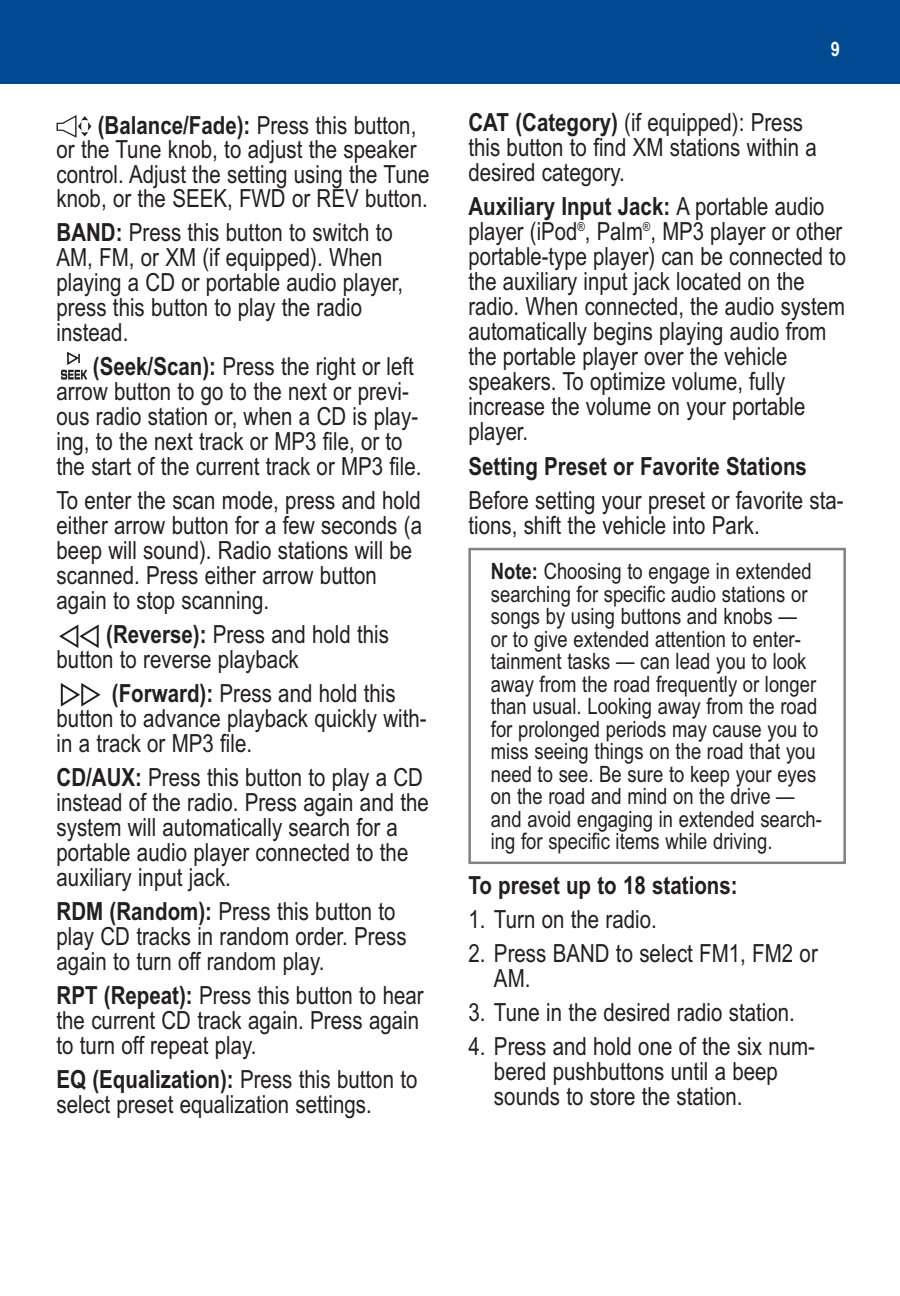
<style>
.page{position:relative;width:900px;height:1296px;background:#fff}
.page>*{position:absolute;margin:0;border:0;box-sizing:border-box;transform-origin:0 0}
.t1{font:25px/25px "Arial Narrow";color:#231f20}
.t2{font:700 25px "Arial Narrow";color:#231f20}
.t3{font:22.5px/22.5px "Arial Narrow";color:#231f20}
.t4{font:700 20px "Arial Narrow";color:#fff}
.s1{font-weight:700}
</style>
<div class="page">
<div style="left:0;top:0;width:899px;height:83px;background:#014a91"></div>
<svg style="left:60px;top:683px;width:41px;height:23px"></svg>
<svg style="left:59px;top:624px;width:40px;height:24px"></svg>
<svg style="left:61px;top:352px;width:26px;height:28px"></svg>
<svg style="left:57px;top:115px;width:34px;height:23px"></svg>
<div style="left:468px;top:548px;width:377px;height:316px;border:2px solid #808285"></div>
<p class="t1" style="left:56px;top:113px;width:374px;text-indent:41px"><span class="s1">(Balance/Fade):</span> Press this button, or the Tune knob, to adjust the speaker control. Adjust the setting using the Tune knob, or the SEEK, FWD or REV button.</p>
<p class="t1" style="left:57px;top:220px;width:348px"><span class="s1">BAND:</span> Press this button to switch to<br>AM, FM, or XM (if equipped). When playing a CD or portable audio player, press this button to play the radio instead.</p>
<p class="t1" style="left:56px;top:354px;width:366px;text-indent:36px"><span class="s1">(Seek/Scan):</span> Press the right or left arrow button to go to the next or previ&shy;ous radio station or, when a CD is play&shy;ing, to the next track or MP3 file, or to the start of the current track or MP3 file.</p>
<p class="t1" style="left:56px;top:488px;width:367px">To enter the scan mode, press and hold either arrow button for a few seconds (a beep will sound). Radio stations will be scanned. Press either arrow button again to stop scanning.</p>
<p class="t1" style="left:57px;top:622px;width:334px;text-indent:50px"><span class="s1">(Reverse):</span> Press and hold this button to reverse playback</p>
<p class="t1" style="left:56px;top:681px;width:371px;text-indent:55px"><span class="s1">(Forward):</span> Press and hold this button to advance playback quickly with&shy;in a track or MP3 file.</p>
<p class="t1" style="left:57px;top:765px;width:374px"><span class="s1">CD/AUX:</span> Press this button to play a CD instead of the radio. Press again and the system will automatically search for a portable audio player connected to the auxiliary input jack.</p>
<p class="t1" style="left:56px;top:899px;width:351px"><span class="s1">RDM (Random):</span> Press this button to play CD tracks in random order. Press again to turn off random play.</p>
<p class="t1" style="left:56px;top:983px;width:368px"><span class="s1">RPT (Repeat):</span> Press this button to hear the current CD track again. Press again to turn off repeat play.</p>
<p class="t1" style="left:56px;top:1067px;width:362px"><span class="s1">EQ (Equalization):</span> Press this button to select preset equalization settings.</p>
<p class="t4" style="left:830px;top:37px;width:11px">9</p>
<p class="t1" style="left:468px;top:110px;width:350px"><span class="s1">CAT (Category)</span> (if equipped): Press this button to find XM stations within a desired category.</p>
<p class="t1" style="left:468px;top:194px;width:379px"><span class="s1">Auxiliary Input Jack:</span> A portable audio player (iPod<sup>®</sup>, Palm<sup>®</sup>, MP3 player or other portable-type player) can be connected to the auxiliary input jack located on the radio. When connected, the audio system automatically begins playing audio from the portable player over the vehicle speakers. To optimize volume, fully increase the volume on your portable player.</p>
<p class="t2" style="left:468px;top:452px;width:340px">Setting Preset or Favorite Stations</p>
<p class="t1" style="left:468px;top:488px;width:376px">Before setting your preset or favorite sta&shy;tions, shift the vehicle into Park.</p>
<p class="t3" style="left:490px;top:560px;width:332px"><span class="s1">Note:</span> Choosing to engage in extended searching for specific audio stations or songs by using buttons and knobs —<br>or to give extended attention to enter&shy;tainment tasks — can lead you to look away from the road frequently or longer than usual. Looking away from the road for prolonged periods may cause you to miss seeing things on the road that you need to see. Be sure to keep your eyes on the road and mind on the drive — and avoid engaging in extended search&shy;ing for specific items while driving.</p>
<p class="t2" style="left:468px;top:871px;width:271px">To preset up to 18 stations:</p>
<p class="t1" style="left:468px;top:907px;width:190px">1. Turn on the radio.</p>
<p class="t1" style="left:494px;top:941px;width:325px;text-indent:-26px">2. Press BAND to select FM1, FM2 or<br>AM.</p>
<p class="t1" style="left:468px;top:1000px;width:328px">3. Tune in the desired radio station.</p>
<p class="t1" style="left:494px;top:1034px;width:322px;text-indent:-26px">4. Press and hold one of the six num&shy;bered pushbuttons until a beep sounds to store the station.</p>
</div>
